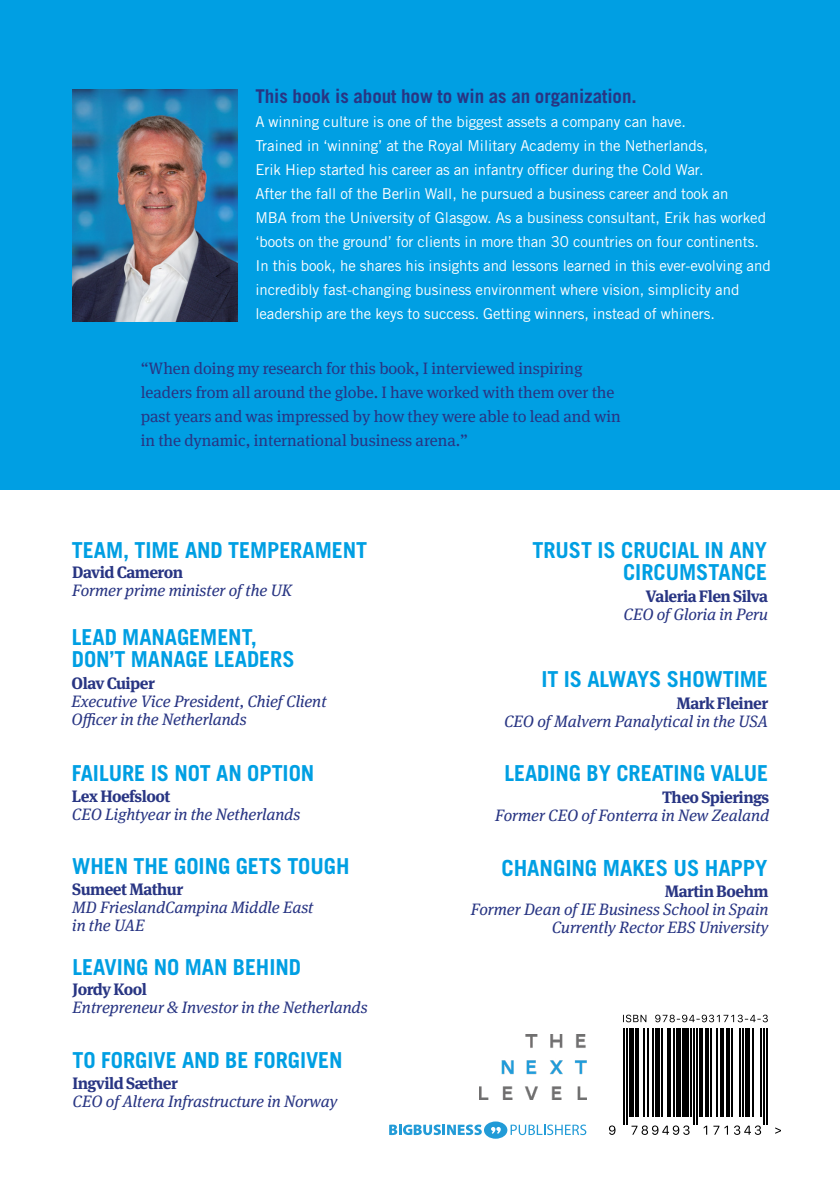
<style>
.page{position:relative;width:840px;height:1191px;background:#fff}
.page>*{position:absolute;margin:0;border:0;box-sizing:border-box;transform-origin:0 0}
.Bodytekst_-_zwart{font:700 22.2px "Trade Gothic LT Std";letter-spacing:-.005em;color:#009fe3}
.Bodytekst_-_zwart-2{font:700 22px/22px "Trade Gothic LT Std";letter-spacing:-.005em;color:#009fe3}
.Bodytekst_-_domker_b{font:700 19px "Trade Gothic LT Std";letter-spacing:-.005em;color:#283583}
.Titel{font:italic 16.4px/18px "Meta Serif Pro";color:#283583}
.Bodytekst_-_domker_b-2{font:16.4px/24px "Meta Serif Pro";color:#283583}
.Titel-2{font:700 16.4px "Meta Serif Pro";letter-spacing:-.03em;color:#283583}
.Bodytekst_-_domker_b-3{font:15px/24px "Trade Gothic LT Std";letter-spacing:-.005em;color:#fff}
</style>
<div class="page">
<div style="left:0;top:0;width:839px;height:489px;background:#009fe3"></div>
<img style="left:479px;top:1035px;width:107px;height:64px">
<img style="left:72px;top:89px;width:165px;height:232px">
<svg style="left:631px;top:1125px;width:58px;height:9px"></svg>
<svg style="left:703px;top:1125px;width:57px;height:9px"></svg>
<svg style="left:609px;top:1125px;width:6px;height:9px"></svg>
<svg style="left:775px;top:1127px;width:5px;height:6px"></svg>
<hr style="left:623px;top:1028px;width:1px;height:96px;background:#000">
<hr style="left:626px;top:1028px;width:1px;height:96px;background:#000">
<hr style="left:629px;top:1028px;width:4px;height:89px;background:#000">
<hr style="left:635px;top:1028px;width:3px;height:89px;background:#000">
<hr style="left:642px;top:1028px;width:2px;height:89px;background:#000">
<hr style="left:647px;top:1028px;width:1px;height:89px;background:#000">
<hr style="left:651px;top:1028px;width:2px;height:89px;background:#000">
<hr style="left:655px;top:1028px;width:4px;height:89px;background:#000">
<hr style="left:661px;top:1028px;width:1px;height:89px;background:#000">
<hr style="left:667px;top:1028px;width:3px;height:89px;background:#000">
<hr style="left:673px;top:1028px;width:1px;height:89px;background:#000">
<hr style="left:676px;top:1028px;width:4px;height:89px;background:#000">
<div style="left:682px;top:1028px;width:6px;height:89px;background:#000"></div>
<hr style="left:689px;top:1028px;width:2px;height:89px;background:#000">
<hr style="left:693px;top:1028px;width:1px;height:96px;background:#000">
<hr style="left:696px;top:1028px;width:1px;height:96px;background:#000">
<hr style="left:699px;top:1028px;width:3px;height:89px;background:#000">
<hr style="left:705px;top:1028px;width:3px;height:89px;background:#000">
<hr style="left:709px;top:1028px;width:2px;height:89px;background:#000">
<hr style="left:715px;top:1028px;width:2px;height:89px;background:#000">
<hr style="left:720px;top:1028px;width:3px;height:89px;background:#000">
<hr style="left:726px;top:1028px;width:3px;height:89px;background:#000">
<hr style="left:731px;top:1028px;width:1px;height:89px;background:#000">
<hr style="left:738px;top:1028px;width:2px;height:89px;background:#000">
<hr style="left:741px;top:1028px;width:2px;height:89px;background:#000">
<div style="left:744px;top:1028px;width:5px;height:89px;background:#000"></div>
<hr style="left:752px;top:1028px;width:1px;height:89px;background:#000">
<hr style="left:759px;top:1028px;width:2px;height:89px;background:#000">
<hr style="left:762px;top:1028px;width:2px;height:96px;background:#000">
<hr style="left:765px;top:1028px;width:2px;height:96px;background:#000">
<svg style="left:623px;top:1014px;width:144px;height:8px"></svg>
<svg style="left:389px;top:1124px;width:92px;height:11px"></svg>
<svg style="left:510px;top:1124px;width:76px;height:11px"></svg>
<div style="left:483px;top:1121px;width:24px;height:17px;background:#229bd7;border-radius:50%"></div>
<svg style="left:491px;top:1127px;width:9px;height:6px"></svg>
<p class="Bodytekst_-_domker_b" style="left:255px;top:84px;width:382px">This book is about how to win as an organization.</p>
<p class="Bodytekst_-_domker_b-3" style="left:255px;top:109px;width:432px">A winning culture is one of the biggest assets a company can have.</p>
<p class="Bodytekst_-_domker_b-3" style="left:255px;top:133px;width:454px">Trained in ‘winning’ at the Royal Military Academy in the Netherlands,</p>
<p class="Bodytekst_-_domker_b-3" style="left:255px;top:157px;width:449px">Erik Hiep started his career as an infantry officer during the Cold War.</p>
<p class="Bodytekst_-_domker_b-3" style="left:255px;top:181px;width:474px">After the fall of the Berlin Wall, he pursued a business career and took an</p>
<p class="Bodytekst_-_domker_b-3" style="left:255px;top:205px;width:516px">MBA from the University of Glasgow. As a business consultant, Erik has worked ‘boots on the ground’ for clients in more than 30 countries on four continents.<br>In this book, he shares his insights and lessons learned in this ever-evolving and incredibly fast-changing business environment where vision, simplicity and leadership are the keys to success. Getting winners, instead of whiners.</p>
<p class="Bodytekst_-_domker_b-2" style="left:141px;top:355px;width:481px">“When doing my research for this book, I interviewed inspiring leaders from all around the globe. I have worked with them over the past years and was impressed by how they were able to lead and win in the dynamic, international business arena.”</p>
<p class="Bodytekst_-_zwart-2" style="left:72px;top:538px;width:296px">TEAM, TIME AND TEMPERAMENT</p>
<p class="Titel-2" style="left:72px;top:559px;width:112px">David Cameron</p>
<p class="Titel" style="left:72px;top:581px;width:221px">Former prime minister of the UK</p>
<p class="Bodytekst_-_zwart-2" style="left:72px;top:626px;width:224px">LEAD MANAGEMENT,<br>DON’T MANAGE LEADERS</p>
<p class="Titel-2" style="left:72px;top:669px;width:85px">Olav Cuiper</p>
<p class="Titel" style="left:72px;top:691px;width:256px">Executive Vice President, Chief Client<br>Officer in the Netherlands</p>
<p class="Bodytekst_-_zwart-2" style="left:72px;top:762px;width:244px">FAILURE IS NOT AN OPTION</p>
<p class="Titel-2" style="left:72px;top:783px;width:100px">Lex Hoefsloot</p>
<p class="Titel" style="left:72px;top:804px;width:230px">CEO Lightyear in the Netherlands</p>
<p class="Bodytekst_-_zwart-2" style="left:72px;top:855px;width:279px">WHEN THE GOING GETS TOUGH</p>
<p class="Titel-2" style="left:72px;top:876px;width:112px">Sumeet Mathur</p>
<p class="Titel" style="left:72px;top:897px;width:243px">MD FrieslandCampina Middle East</p>
<p class="Titel" style="left:72px;top:915px;width:74px">in the UAE</p>
<p class="Bodytekst_-_zwart-2" style="left:72px;top:955px;width:230px">LEAVING NO MAN BEHIND</p>
<p class="Titel-2" style="left:73px;top:976px;width:76px">Jordy Kool</p>
<p class="Titel" style="left:73px;top:998px;width:296px">Entrepreneur &amp; Investor in the Netherlands</p>
<p class="Bodytekst_-_zwart-2" style="left:73px;top:1048px;width:271px">TO FORGIVE AND BE FORGIVEN</p>
<p class="Titel-2" style="left:73px;top:1069px;width:107px">Ingvild Sæther</p>
<p class="Titel" style="left:73px;top:1091px;width:266px">CEO of Altera Infrastructure in Norway</p>
<p class="Bodytekst_-_zwart-2" style="left:532px;top:538px;width:236px;text-align:right">TRUST IS CRUCIAL IN ANY<br>CIRCUMSTANCE</p>
<p class="Titel-2" style="left:645px;top:583px;width:124px">Valeria Flen Silva</p>
<p class="Titel" style="left:623px;top:604px;width:146px">CEO of Gloria in Peru</p>
<p class="Bodytekst_-_zwart-2" style="left:541px;top:668px;width:228px">IT IS ALWAYS SHOWTIME</p>
<p class="Titel-2" style="left:676px;top:689px;width:93px">Mark Fleiner</p>
<p class="Titel" style="left:504px;top:711px;width:265px">CEO of Malvern Panalytical in the USA</p>
<p class="Bodytekst_-_zwart-2" style="left:504px;top:762px;width:265px">LEADING BY CREATING VALUE</p>
<p class="Titel-2" style="left:661px;top:784px;width:108px">Theo Spierings</p>
<p class="Titel" style="left:495px;top:805px;width:275px">Former CEO of Fonterra in New Zealand</p>
<p class="Bodytekst_-_zwart" style="left:501px;top:854px;width:267px">CHANGING MAKES US HAPPY</p>
<p class="Titel-2" style="left:664px;top:877px;width:105px">Martin Boehm</p>
<p class="Titel" style="left:470px;top:899px;width:299px">Former Dean of IE Business School in Spain</p>
<p class="Titel" style="left:551px;top:917px;width:218px">Currently Rector EBS University</p>
</div>
